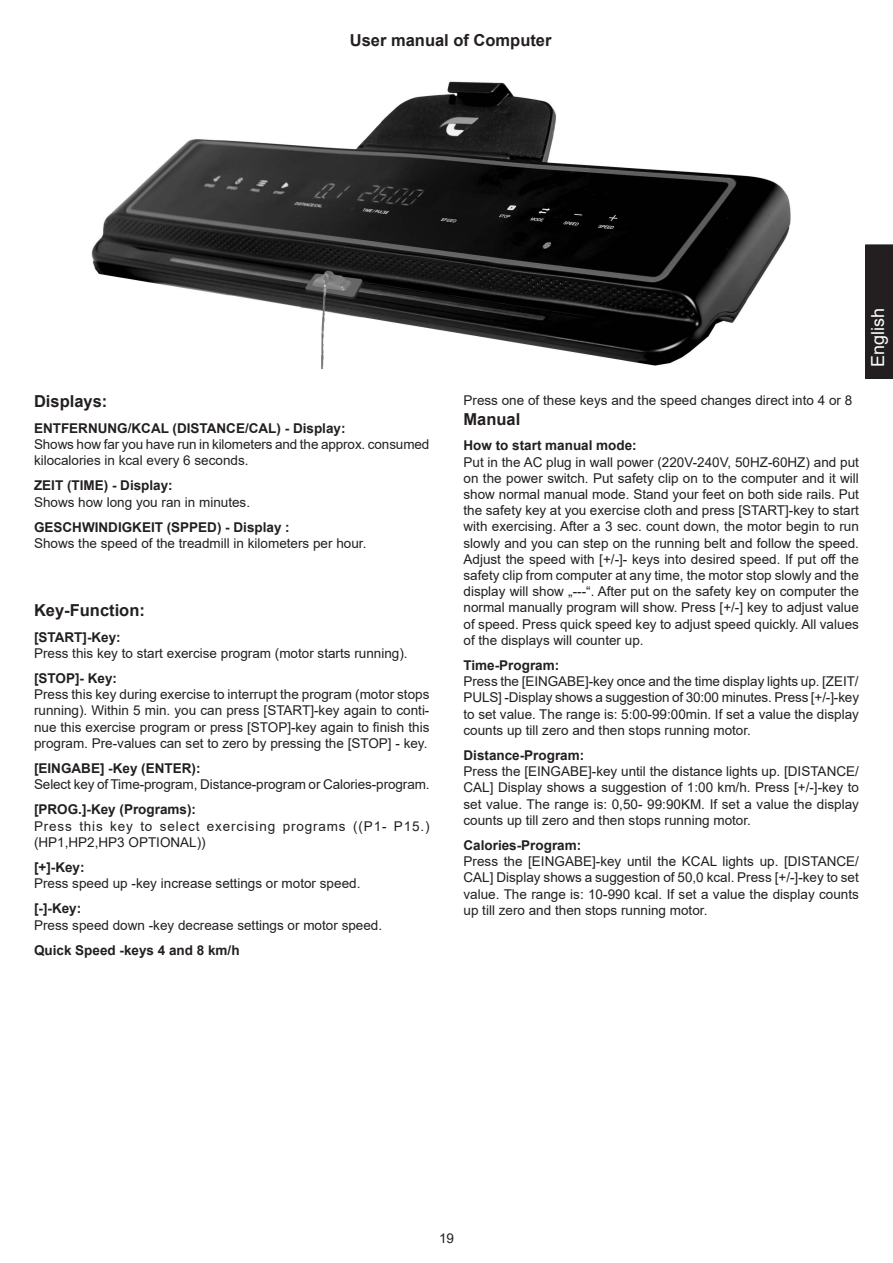
<style>
.page{position:relative;width:893px;height:1263px;background:#fff}
.page>*{position:absolute;margin:0;border:0;box-sizing:border-box;transform-origin:0 0}
.t1{font:18px "Arial";color:#fff}
.Fließtext{font:700 16.5px "Arial";color:#231f20}
.Tabelle{font:700 16.5px "Arial";color:#231f20}
.Fließtext-2{font:13.5px/16.2px "Arial";color:#231f20;text-align:justify}
.Fließtext-3{font:700 13.5px "Arial";color:#231f20}
.Fließtext-4{font:13.5px/16.2px "Arial";letter-spacing:.065em;color:#231f20}
</style>
<div class="page">
<div style="left:865px;top:244px;width:28px;height:134px;background:#231f20"></div>
<img style="left:91px;top:81px;width:700px;height:288px">
<p class="Tabelle" style="left:350px;top:29px;width:203px">User manual of Computer</p>
<p class="Fließtext" style="left:34px;top:390px;width:75px">Displays:</p>
<p class="Fließtext-3" style="left:34px;top:418px;width:313px">ENTFERNUNG/KCAL (DISTANCE/CAL) - Display:</p>
<p class="Fließtext-2" style="left:34px;top:436px;width:397px">Shows how far you have run in kilometers and the approx. consumed kilocalories in kcal every 6 seconds.</p>
<p class="Fließtext-3" style="left:34px;top:476px;width:140px">ZEIT (TIME) - Display:</p>
<p class="Fließtext-2" style="left:34px;top:494px;width:218px">Shows how long you ran in minutes.</p>
<p class="Fließtext-3" style="left:34px;top:517px;width:257px">GESCHWINDIGKEIT (SPPED) - Display :</p>
<p class="Fließtext-2" style="left:34px;top:535px;width:334px">Shows the speed of the treadmill in kilometers per hour.</p>
<p class="Fließtext" style="left:34px;top:599px;width:112px">Key-Function:</p>
<p class="Fließtext-3" style="left:34px;top:627px;width:88px">[START]-Key:</p>
<p class="Fließtext-2" style="left:34px;top:645px;width:375px">Press this key to start exercise program (motor starts running).</p>
<p class="Fließtext-3" style="left:34px;top:669px;width:85px">[STOP]- Key:</p>
<p class="Fließtext-2" style="left:34px;top:686px;width:397px">Press this key during exercise to interrupt the program (motor stops running). Within 5 min. you can press [START]-key again to conti&shy;nue this exercise program or press [STOP]-key again to finish this program. Pre-values can set to zero by pressing the [STOP] - key.</p>
<p class="Fließtext-3" style="left:34px;top:759px;width:168px">[EINGABE] -Key (ENTER):</p>
<p class="Fließtext-2" style="left:34px;top:776px;width:397px">Select key of Time-program, Distance-program or Calories-program.</p>
<p class="Fließtext-3" style="left:34px;top:800px;width:164px">[PROG.]-Key (Programs):</p>
<p class="Fließtext-4" style="left:34px;top:818px;width:397px">Press this key to select exercising programs ((P1- P15.) (HP1,HP2,HP3 OPTIONAL))</p>
<p class="Fließtext-3" style="left:34px;top:858px;width:52px">[+]-Key:</p>
<p class="Fließtext-2" style="left:34px;top:875px;width:328px">Press speed up -key increase settings or motor speed.</p>
<p class="Fließtext-3" style="left:34px;top:899px;width:49px">[-]-Key:</p>
<p class="Fließtext-2" style="left:34px;top:917px;width:350px">Press speed down -key decrease settings or motor speed.</p>
<p class="Fließtext-3" style="left:34px;top:940px;width:207px">Quick Speed -keys 4 and 8 km/h</p>
<p class="Fließtext-2" style="left:463px;top:392px;width:390px">Press one of these keys and the speed changes direct into 4 or 8</p>
<p class="Fließtext" style="left:463px;top:408px;width:58px">Manual</p>
<p class="Fließtext-3" style="left:463px;top:436px;width:175px">How to start manual mode:</p>
<p class="Fließtext-2" style="left:463px;top:454px;width:397px">Put in the AC plug in wall power (220V-240V, 50HZ-60HZ) and put on the power switch. Put safety clip on to the computer and it will show normal manual mode. Stand your feet on both side rails. Put the safety key at you exercise cloth and press [START]-key to start with exercising. After a 3 sec. count down, the motor begin to run slowly and you can step on the running belt and follow the speed.<br>Adjust the speed with [+/-]- keys into desired speed. If put off the safety clip from computer at any time, the motor stop slowly and the display will show „---“. After put on the safety key on computer the normal manually program will show. Press [+/-] key to adjust value of speed. Press quick speed key to adjust speed quickly. All values of the displays will counter up.</p>
<p class="Fließtext-3" style="left:463px;top:656px;width:97px">Time-Program:</p>
<p class="Fließtext-2" style="left:463px;top:673px;width:397px">Press the [EINGABE]-key once and the time display lights up. [ZEIT/ PULS] -Display shows a suggestion of 30:00 minutes. Press [+/-]-key to set value. The range is: 5:00-99:00min. If set a value the display counts up till zero and then stops running motor.</p>
<p class="Fließtext-3" style="left:463px;top:746px;width:122px">Distance-Program:</p>
<p class="Fließtext-2" style="left:463px;top:763px;width:397px">Press the [EINGABE]-key until the distance lights up. [DISTANCE/ CAL] Display shows a suggestion of 1:00 km/h. Press [+/-]-key to set value. The range is: 0,50- 99:90KM. If set a value the display counts up till zero and then stops running motor.</p>
<p class="Fließtext-3" style="left:463px;top:836px;width:119px">Calories-Program:</p>
<p class="Fließtext-2" style="left:463px;top:853px;width:397px">Press the [EINGABE]-key until the KCAL lights up. [DISTANCE/ CAL] Display shows a suggestion of 50,0 kcal. Press [+/-]-key to set value. The range is: 10-990 kcal. If set a value the display counts up till zero and then stops running motor.</p>
<p class="t1" style="left:865px;top:367px;width:61px;rotate:-90deg">English</p>
<p class="Fließtext-2" style="left:439px;top:1230px;width:17px">19</p>
</div>
